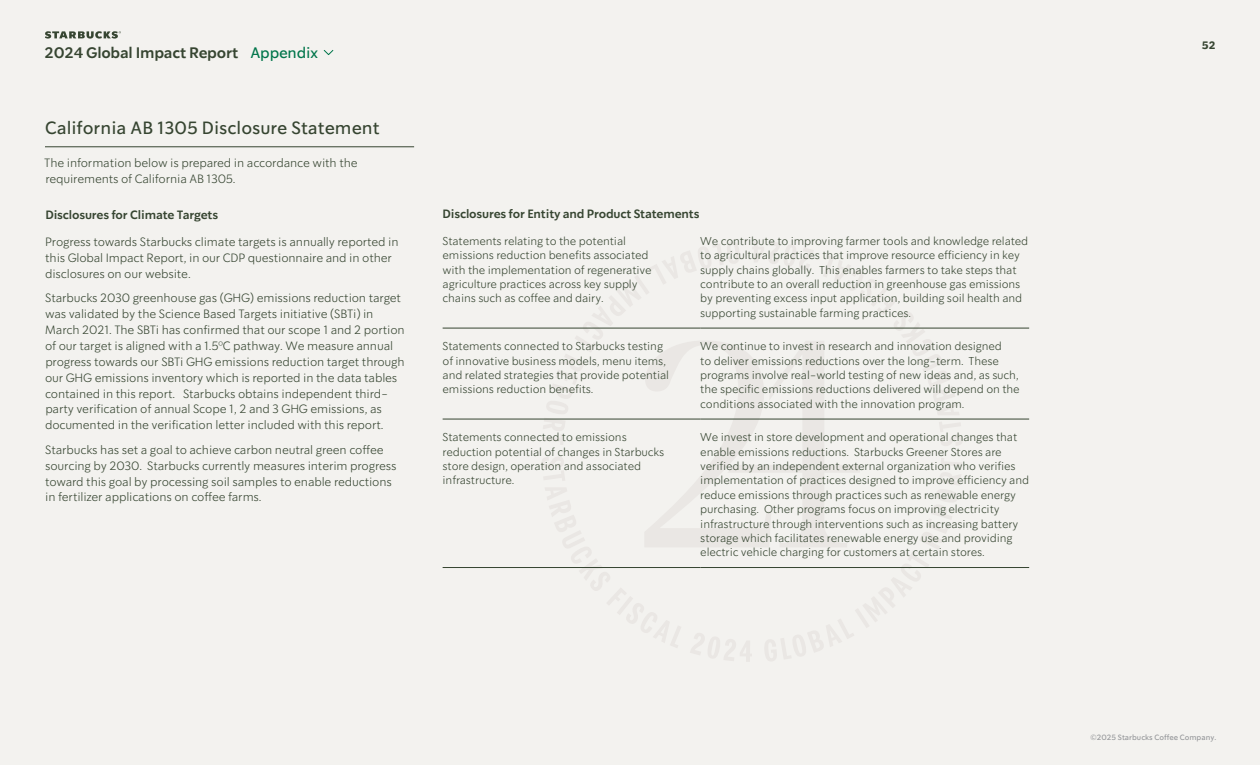
<style>
.page{position:relative;width:1260px;height:765px;background:#f3f2ef}
.page>*{position:absolute;margin:0;border:0;box-sizing:border-box;transform-origin:0 0}
.Paragraph_Headline{font:17.5px "So Do Sans";color:#364531}
.t1{font:600 15px "So Do Sans";letter-spacing:-.015em;color:#364531}
.t2{font:15px "So Do Sans";letter-spacing:-.015em;color:#00754a}
.Paragraph_-_Body_Large{font:300 11.88px/15.9px "So Do Sans";letter-spacing:-.015em;color:#364531}
.Paragraph_-_Body_Large-2{font:600 11.88px "So Do Sans";letter-spacing:-.015em;color:#364531}
.Paragraph_-_Body_Small{font:300 11.25px/14.4px "So Do Sans";letter-spacing:-.015em;color:#364531}
.t3{font:700 10.62px "So Do Sans";color:#364531}
.t4{font:7.5px "So Do Sans";color:#939598}
</style>
<div class="page">
<svg style="left:541px;top:241px;width:422px;height:420px"></svg>
<hr style="left:45px;top:146px;width:369px;height:1px;background:#364531">
<hr style="left:443px;top:328px;width:257px;height:1px;background:#364531">
<hr style="left:443px;top:419px;width:257px;height:1px;background:#364531">
<hr style="left:443px;top:567px;width:257px;height:1px;background:#364531">
<hr style="left:700px;top:328px;width:329px;height:1px;background:#364531">
<hr style="left:700px;top:419px;width:329px;height:1px;background:#364531">
<hr style="left:700px;top:567px;width:329px;height:1px;background:#364531">
<svg style="left:45px;top:31px;width:76px;height:8px"></svg>
<svg style="left:323px;top:50px;width:11px;height:5px"></svg>
<h2 class="t1" style="left:45px;top:43px;width:196px">2024 Global Impact Report</h2>
<p class="t2" style="left:250px;top:44px;width:69px">Appendix</p>
<p class="Paragraph_Headline" style="left:45px;top:118px;width:336px">California AB 1305 Disclosure Statement</p>
<p class="Paragraph_-_Body_Large" style="left:44px;top:155px;width:315px">The information below is prepared in accordance with the requirements of California AB 1305.</p>
<p class="Paragraph_-_Body_Large-2" style="left:45px;top:207px;width:174px">Disclosures for Climate Targets</p>
<p class="Paragraph_-_Body_Large" style="left:45px;top:234px;width:355px">Progress towards Starbucks climate targets is annually reported in this Global Impact Report, in our CDP questionnaire and in other disclosures on our website.</p>
<p class="Paragraph_-_Body_Large" style="left:45px;top:290px;width:361px">Starbucks 2030 greenhouse gas (GHG) emissions reduction target was validated by the Science Based Targets initiative (SBTi) in March 2021. The SBTi has confirmed that our scope 1 and 2 portion of our target is aligned with a 1.5°C pathway. We measure annual progress towards our SBTi GHG emissions reduction target through our GHG emissions inventory which is reported in the data tables contained in this report. Starbucks obtains independent third&shy;party verification of annual Scope 1, 2 and 3 GHG emissions, as documented in the verification letter included with this report.</p>
<p class="Paragraph_-_Body_Large" style="left:45px;top:442px;width:353px">Starbucks has set a goal to achieve carbon neutral green coffee sourcing by 2030. Starbucks currently measures interim progress toward this goal by processing soil samples to enable reductions in fertilizer applications on coffee farms.</p>
<p class="Paragraph_-_Body_Large-2" style="left:443px;top:207px;width:258px">Disclosures for Entity and Product Statements</p>
<p class="Paragraph_-_Body_Small" style="left:443px;top:234px;width:211px">Statements relating to the potential emissions reduction benefits associated with the implementation of regenerative agriculture practices across key supply chains such as coffee and dairy.</p>
<p class="Paragraph_-_Body_Small" style="left:700px;top:234px;width:330px">We contribute to improving farmer tools and knowledge related to agricultural practices that improve resource efficiency in key supply chains globally. This enables farmers to take steps that contribute to an overall reduction in greenhouse gas emissions by preventing excess input application, building soil health and supporting sustainable farming practices.</p>
<p class="Paragraph_-_Body_Small" style="left:443px;top:339px;width:228px">Statements connected to Starbucks testing of innovative business models, menu items, and related strategies that provide potential emissions reduction benefits.</p>
<p class="Paragraph_-_Body_Small" style="left:700px;top:339px;width:321px">We continue to invest in research and innovation designed<br>to deliver emissions reductions over the long-term. These programs involve real-world testing of new ideas and, as such, the specific emissions reductions delivered will depend on the conditions associated with the innovation program.</p>
<p class="Paragraph_-_Body_Small" style="left:443px;top:430px;width:223px">Statements connected to emissions reduction potential of changes in Starbucks store design, operation and associated infrastructure.</p>
<p class="Paragraph_-_Body_Small" style="left:700px;top:430px;width:330px">We invest in store development and operational changes that enable emissions reductions. Starbucks Greener Stores are verified by an independent external organization who verifies implementation of practices designed to improve efficiency and reduce emissions through practices such as renewable energy purchasing. Other programs focus on improving electricity infrastructure through interventions such as increasing battery storage which facilitates renewable energy use and providing electric vehicle charging for customers at certain stores.</p>
<p class="t3" style="left:1202px;top:39px;width:15px">52</p>
<p class="t4" style="left:1091px;top:733px;width:127px">©2025 Starbucks Coffee Company.</p>
</div>
